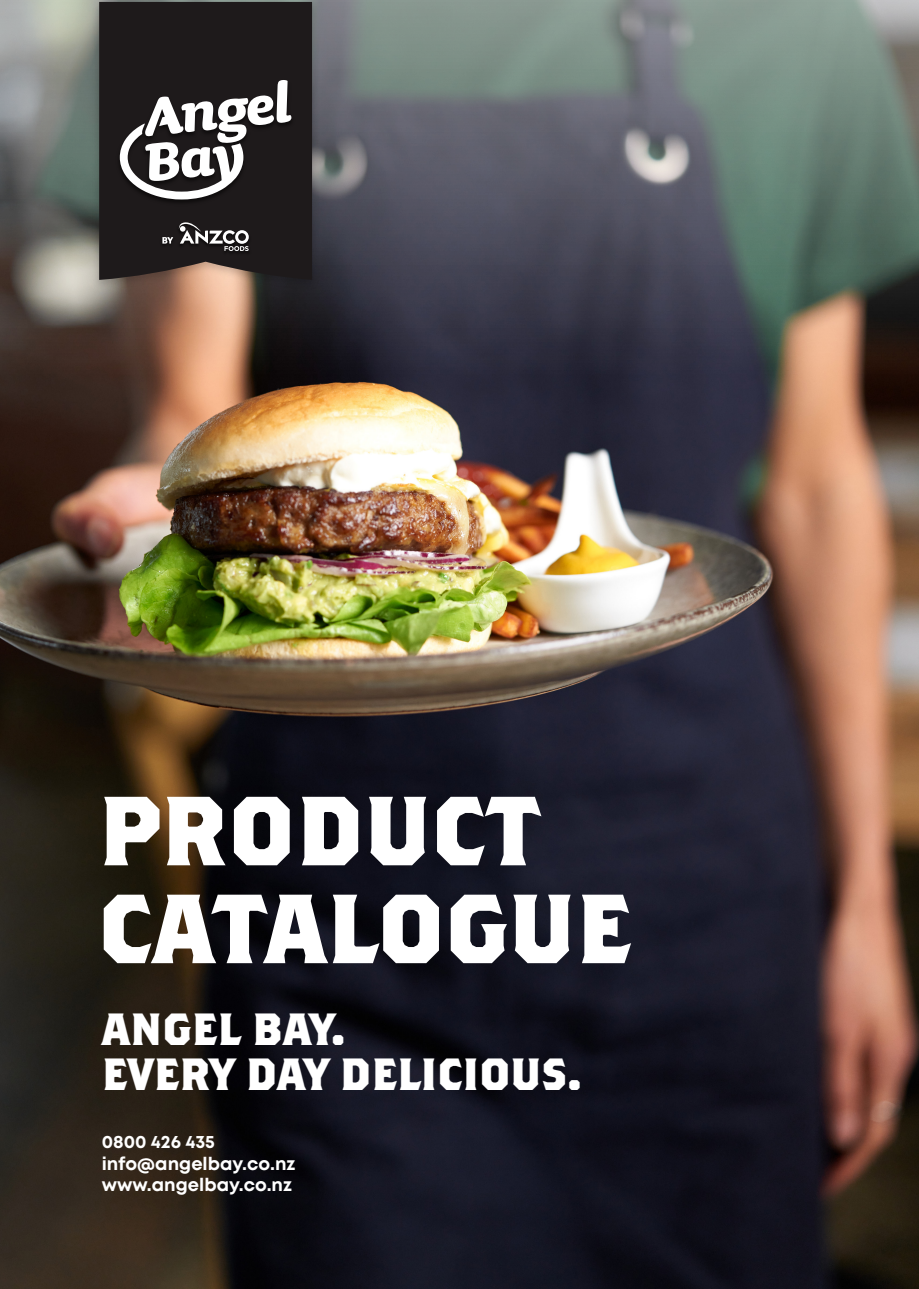
<style>
.page{position:relative;width:919px;height:1289px;background:#fff}
.page>*{position:absolute;margin:0;border:0;box-sizing:border-box;transform-origin:0 0}
.t1{font:700 97.8px/97.8px "Brothers OT";color:#fff}
.t2{font:700 45px/45px "Brothers OT";color:#fff}
.t3{font:700 18px/21.6px "Mont";color:#fff}
</style>
<div class="page">
<img style="left:0;top:548px;width:918px;height:740px">
<img style="left:0;top:0;width:918px;height:548px">
<img style="left:89px;top:0;width:233px;height:293px">
<div style="left:99px;top:2px;width:213px;height:278px;background:#1e1a1b"></div>
<img style="left:176px;top:221px;width:76px;height:35px">
<img style="left:159px;top:236px;width:3px;height:13px">
<svg style="left:162px;top:221px;width:87px;height:30px;background:#4f4d4d"></svg>
<div style="left:115px;top:78px;width:181px;height:130px;background:#1e1a1b"></div>
<svg style="left:120px;top:80px;width:171px;height:119px"></svg>
<p class="t1" style="left:98px;top:787px;width:535px">PRODUCT<br>CATALOGUE</p>
<p class="t2" style="left:102px;top:1008px;width:482px">ANGEL BAY.<br>EVERY DAY DELICIOUS.</p>
<p class="t3" style="left:102px;top:1130px;width:195px">0800 426 435 info@angelbay.co.nz</p>
<p class="t3" style="left:102px;top:1174px;width:192px">www.angelbay.co.nz</p>
</div>
